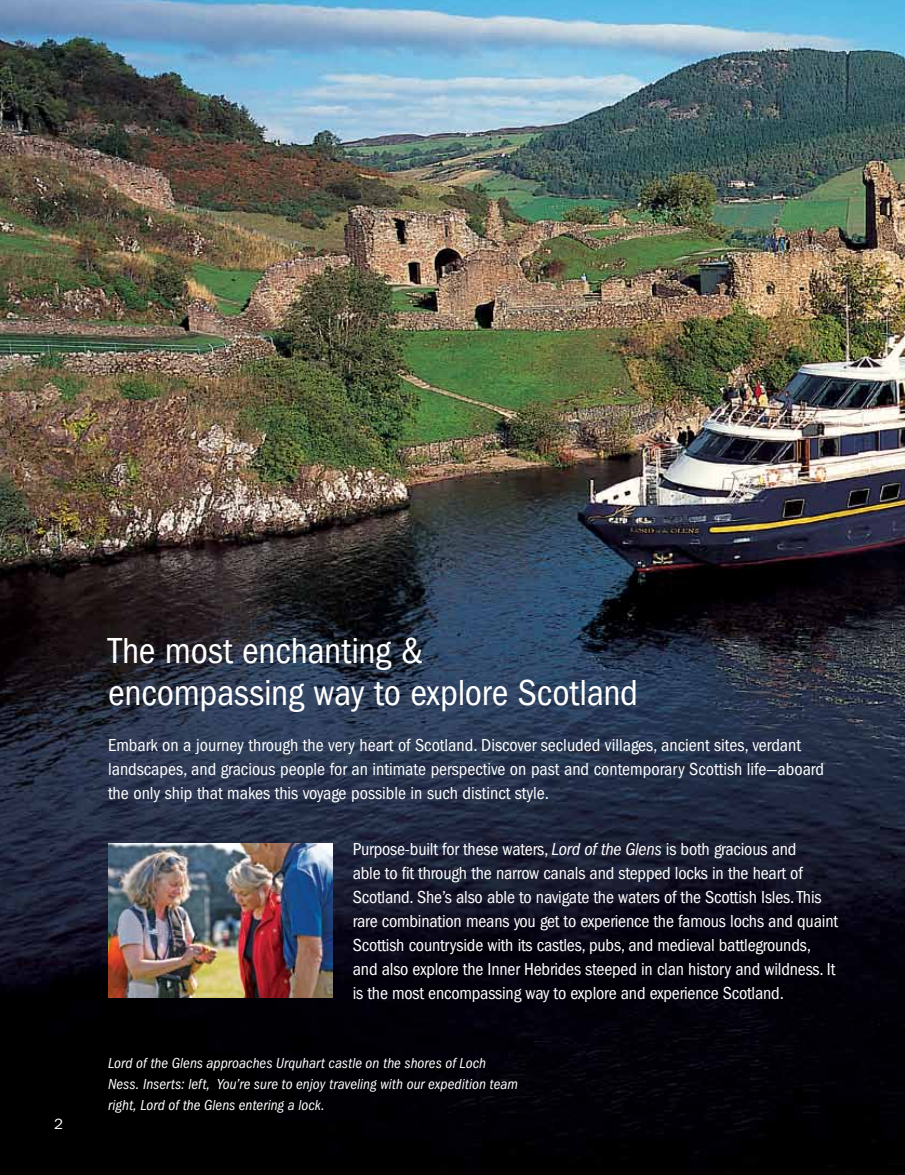
<style>
.page{position:relative;width:905px;height:1175px;background:#fff}
.page>*{position:absolute;margin:0;border:0;box-sizing:border-box;transform-origin:0 0}
.t1{font:condensed 37.5px/42px "ITC Franklin Gothic Std";letter-spacing:-.01em;color:#fff}
.t2{font:condensed 18px/24px "ITC Franklin Gothic Std";letter-spacing:-.01em;color:#fff}
.t3{font:italic condensed 15px/21px "ITC Franklin Gothic Std";letter-spacing:.005em;color:#fff}
.t4{font:15px "ITC Franklin Gothic Std";color:#fff}
.s1{font-style:italic}
</style>
<div class="page">
<img style="left:0;top:0;width:904px;height:1174px">
<img style="left:108px;top:843px;width:224px;height:154px">
<p class="t4" style="left:54px;top:1115px;width:10px">2</p>
<h1 class="t1" style="left:108px;top:629px;width:531px">The most enchanting &amp;<br>encompassing way to explore Scotland</h1>
<p class="t2" style="left:108px;top:733px;width:717px">Embark on a journey through the very heart of Scotland. Discover secluded villages, ancient sites, verdant landscapes, and gracious people for an intimate perspective on past and contemporary Scottish life—aboard the only ship that makes this voyage possible in such distinct style.</p>
<p class="t2" style="left:353px;top:836px;width:486px">Purpose-built for these waters, <span class="s1">Lord of the Glens</span> is both gracious and<br>able to fit through the narrow canals and stepped locks in the heart of Scotland. She’s also able to navigate the waters of the Scottish Isles. This rare combination means you get to experience the famous lochs and quaint Scottish countryside with its castles, pubs, and medieval battlegrounds, and also explore the Inner Hebrides steeped in clan history and wildness. It is the most encompassing way to explore and experience Scotland.</p>
<p class="t3" style="left:108px;top:1052px;width:411px">Lord of the Glens approaches Urquhart castle on the shores of Loch<br>Ness. Inserts: left, You’re sure to enjoy traveling with our expedition team right, Lord of the Glens entering a lock.</p>
</div>
